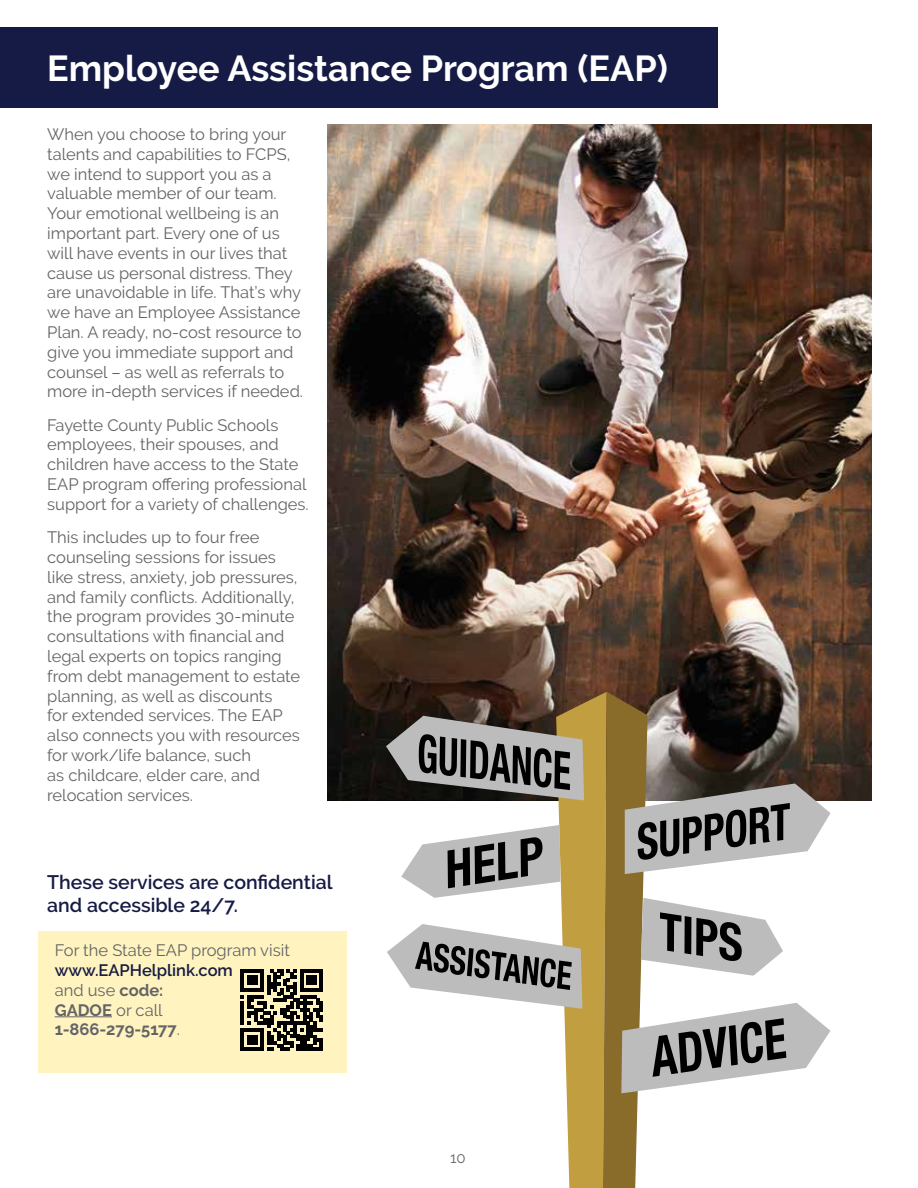
<style>
.page{position:relative;width:918px;height:1188px;background:#fff}
.page>*{position:absolute;margin:0;border:0;box-sizing:border-box;transform-origin:0 0}
.t1{font:700 36px "Raleway";color:#fff}
.t2{font:600 19.5px/23.4px "Raleway";color:#151b44}
.t3{font:16.5px/19.8px "Raleway";color:#636466}
.t4{font:700 16.5px/19.8px "Raleway";color:#636466}
.t5{font:15px "Raleway";color:#636466}
.s1{font-weight:600;color:#151b44}
.s2{font-weight:400}
</style>
<div class="page">
<div style="left:38px;top:931px;width:309px;height:141px;background:#fff3c0"></div>
<hr style="left:55px;top:1016px;width:57px;height:1px;background:#636466">
<div style="left:0;top:27px;width:717px;height:81px;background:#151b44"></div>
<svg style="left:241px;top:969px;width:82px;height:82px"></svg>
<img style="left:328px;top:124px;width:543px;height:676px">
<svg style="left:386px;top:692px;width:444px;height:496px"></svg>
<h1 class="t1" style="left:47px;top:48px;width:622px">Employee Assistance Program (EAP)</h1>
<p class="t3" style="left:47px;top:124px;width:257px">When you choose to bring your talents and capabilities to FCPS, we intend to support you as a valuable member of our team.<br>Your emotional wellbeing is an important part. Every one of us will have events in our lives that cause us personal distress. They are unavoidable in life. That’s why we have an Employee Assistance<br>Plan. A ready, no-cost resource to give you immediate support and counsel – as well as referrals to more in-depth services if needed.</p>
<p class="t3" style="left:47px;top:415px;width:263px">Fayette County Public Schools employees, their spouses, and children have access to the State EAP program offering professional support for a variety of challenges.</p>
<p class="t3" style="left:47px;top:527px;width:255px">This includes up to four free counseling sessions for issues like stress, anxiety, job pressures, and family conflicts. Additionally, the program provides 30-minute consultations with financial and legal experts on topics ranging from debt management to estate planning, as well as discounts<br>for extended services. The EAP also connects you with resources for work/life balance, such<br>as childcare, elder care, and relocation services.</p>
<p class="t2" style="left:47px;top:870px;width:287px">These services are confidential and accessible 24/7.</p>
<p class="t3" style="left:55px;top:940px;width:237px">For the State EAP program visit</p>
<p class="t4" style="left:55px;top:960px;width:180px"><span class="s1">www.EAPHelplink.com </span><span class="s2">and use</span> code:<br>GADOE <span class="s2">or call<br></span>1-866-279-5177<span class="s2">.</span></p>
<p class="t5" style="left:450px;top:1149px;width:17px">10</p>
</div>
